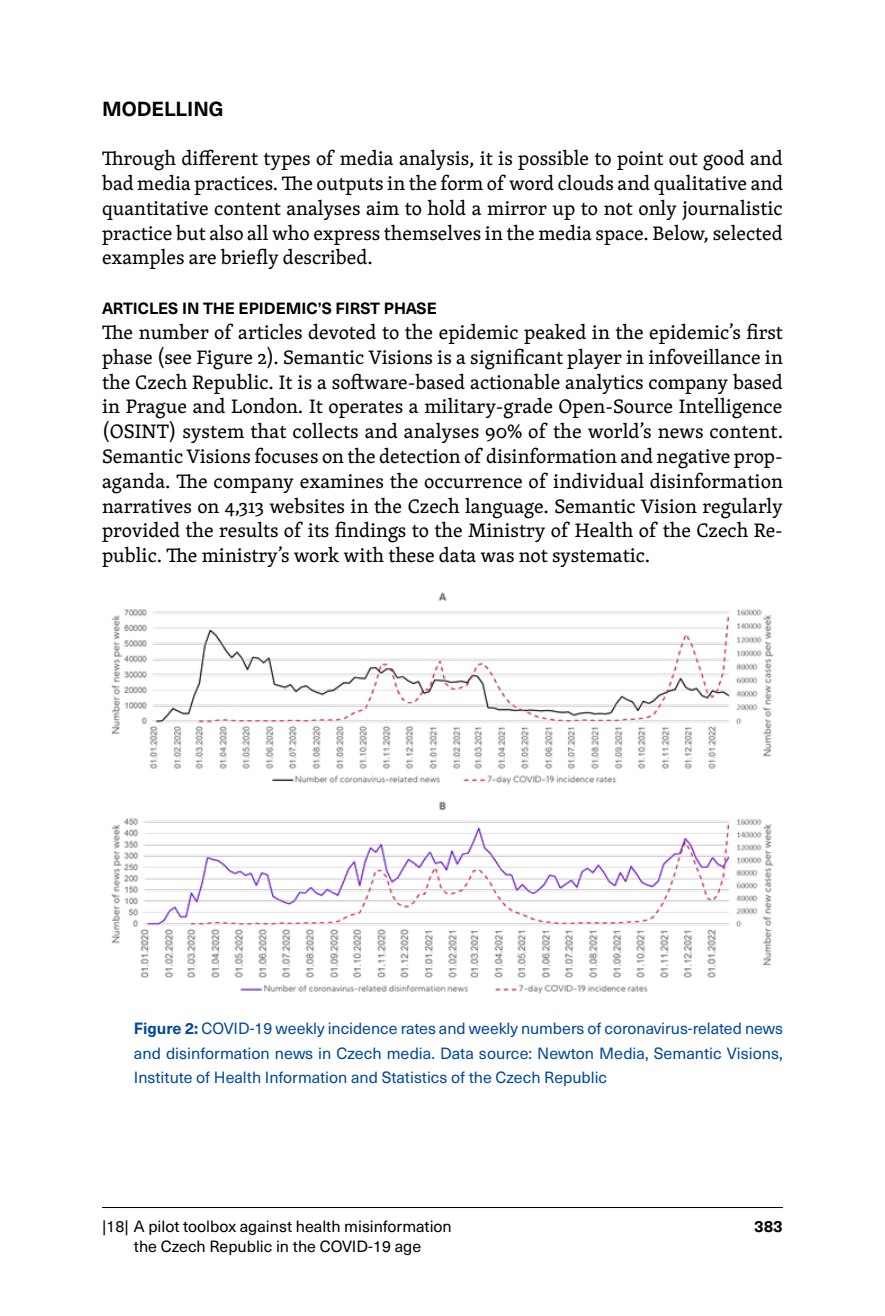
<style>
.page{position:relative;width:885px;height:1316px;background:#fff}
.page>*{position:absolute;margin:0;border:0;box-sizing:border-box;transform-origin:0 0}
.TEXT_1_radek{font:20px/24.8px "Skolar Latin Pro";color:#000;text-align:justify}
.N3{font:700 20px "Neue Haas Unica Pro";color:#000}
.POPIS_-_obrazky{font:16px/24.8px "Neue Haas Unica Pro";color:#00489a;text-align:justify}
.t1{font:16px "Neue Haas Unica Pro";color:#000}
.N4{font:700 16px "Neue Haas Unica Pro";color:#000}
.s1{font-weight:700}
</style>
<div class="page">
<hr style="left:102px;top:1206px;width:680px;height:1px;background:#000">
<img style="left:111px;top:592px;width:663px;height:402px">
<p class="N3" style="left:102px;top:96px;width:123px">MODELLING</p>
<p class="TEXT_1_radek" style="left:102px;top:145px;width:682px">Through different types of media analysis, it is possible to point out good and bad media practices. The outputs in the form of word clouds and qualitative and quantitative content analyses aim to hold a mirror up to not only journalistic practice but also all who express themselves in the media space. Below, selected examples are briefly described.</p>
<p class="N4" style="left:102px;top:298px;width:336px">ARTICLES IN THE EPIDEMIC’S FIRST PHASE</p>
<p class="TEXT_1_radek" style="left:102px;top:319px;width:682px">The number of articles devoted to the epidemic peaked in the epidemic’s first phase (see Figure 2). Semantic Visions is a significant player in infoveillance in the Czech Republic. It is a software-based actionable analytics company based in Prague and London. It operates a military-grade Open-Source Intelligence (OSINT) system that collects and analyses 90% of the world’s news content.<br>Semantic Visions focuses on the detection of disinformation and negative prop&shy;aganda. The company examines the occurrence of individual disinformation narratives on 4,313 websites in the Czech language. Semantic Vision regularly provided the results of its findings to the Ministry of Health of the Czech Re&shy;public. The ministry’s work with these data was not systematic.</p>
<p class="POPIS_-_obrazky" style="left:134px;top:1015px;width:650px"><span class="s1">Figure 2:</span> COVID-19 weekly incidence rates and weekly numbers of coronavirus-related news and disinformation news in Czech media. Data source: Newton Media, Semantic Visions, Institute of Health Information and Statistics of the Czech Republic</p>
<p class="t1" style="left:102px;top:1216px;width:351px">|18| A pilot toolbox against health misinformation</p>
<p class="N4" style="left:754px;top:1216px;width:30px">383</p>
<p class="t1" style="left:134px;top:1236px;width:289px">the Czech Republic in the COVID-19 age</p>
</div>
